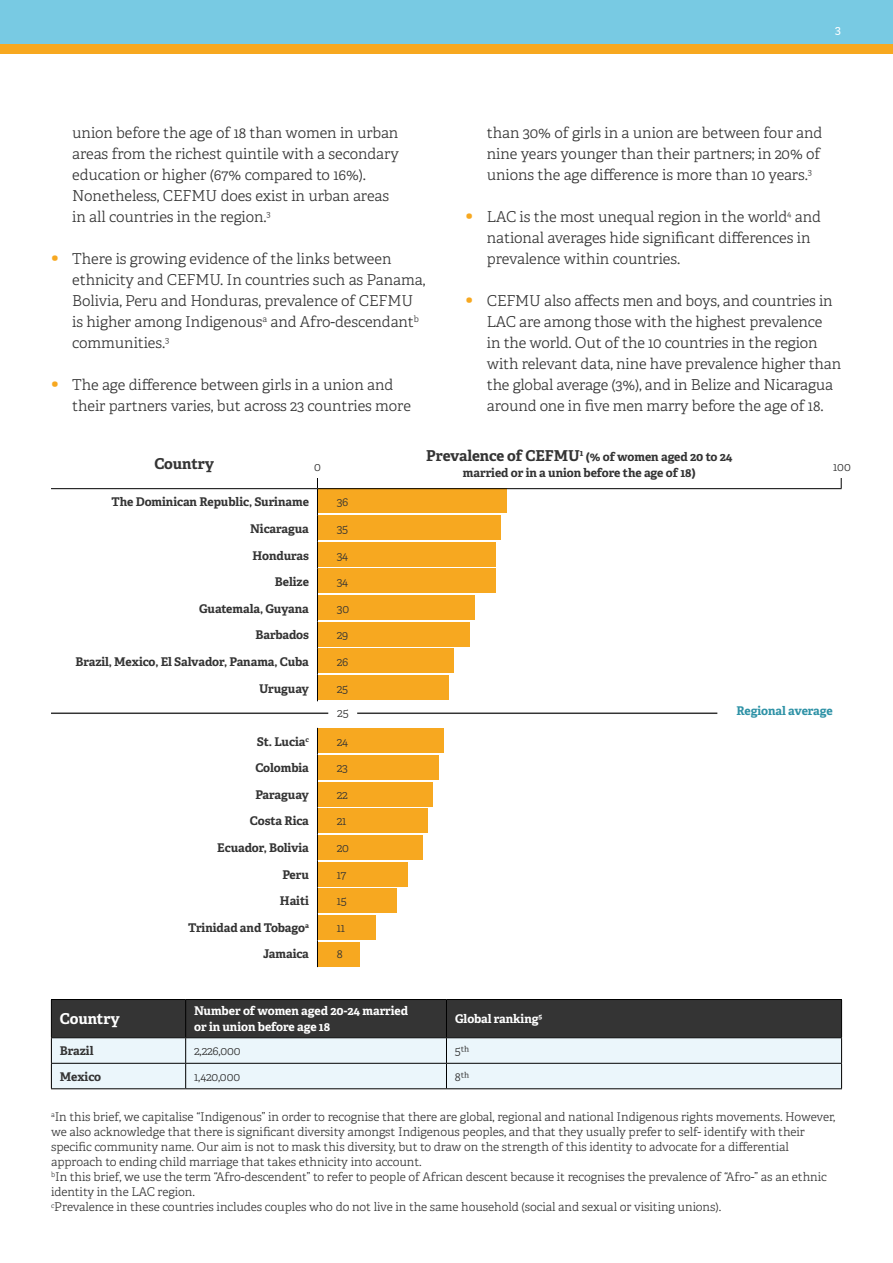
<style>
.page{position:relative;width:893px;height:1263px;background:#fff}
.page>*{position:absolute;margin:0;border:0;box-sizing:border-box;transform-origin:0 0}
.t1{font:300 15px/21px "Adelle";letter-spacing:-.01em;color:#343434}
.t2{font:700 15px "Adelle";letter-spacing:-.005em;color:#343434}
.t3{font:700 15px "Adelle";letter-spacing:-.005em;color:#fff}
.t4{font:300 12px/15px "Adelle";letter-spacing:-.005em;color:#343434}
.t5{font:700 12px/16.5px "Adelle";letter-spacing:-.005em;color:#343434;text-align:center}
.t6{font:700 12px/16.5px "Adelle";letter-spacing:-.005em;color:#fff}
.t7{font:700 12px "Adelle";letter-spacing:-.01em;color:#2e92a6}
.t8{font:12px "Adelle";color:#fff}
.s1{font-size:21px;color:#f7a820}
.s2{font-size:15px}
</style>
<div class="page">
<div style="left:0;top:0;width:893px;height:45px;background:#78cae3"></div>
<div style="left:0;top:45px;width:893px;height:9px;background:#f7a820"></div>
<div style="left:318px;top:489px;width:188px;height:24px;background:#f7a820"></div>
<div style="left:318px;top:515px;width:183px;height:25px;background:#f7a820"></div>
<div style="left:318px;top:542px;width:178px;height:24px;background:#f7a820"></div>
<div style="left:318px;top:569px;width:178px;height:24px;background:#f7a820"></div>
<div style="left:318px;top:595px;width:157px;height:25px;background:#f7a820"></div>
<div style="left:318px;top:622px;width:152px;height:24px;background:#f7a820"></div>
<div style="left:318px;top:649px;width:136px;height:24px;background:#f7a820"></div>
<div style="left:318px;top:675px;width:131px;height:25px;background:#f7a820"></div>
<div style="left:318px;top:729px;width:125px;height:24px;background:#f7a820"></div>
<div style="left:318px;top:755px;width:120px;height:25px;background:#f7a820"></div>
<div style="left:318px;top:782px;width:115px;height:24px;background:#f7a820"></div>
<div style="left:318px;top:808px;width:110px;height:25px;background:#f7a820"></div>
<div style="left:318px;top:835px;width:104px;height:25px;background:#f7a820"></div>
<div style="left:318px;top:862px;width:89px;height:24px;background:#f7a820"></div>
<div style="left:318px;top:888px;width:78px;height:25px;background:#f7a820"></div>
<div style="left:318px;top:915px;width:57px;height:25px;background:#f7a820"></div>
<div style="left:318px;top:942px;width:42px;height:24px;background:#f7a820"></div>
<hr style="left:317px;top:438px;width:1px;height:50px;background:#000">
<svg style="left:317px;top:489px;width:1px;height:212px"></svg>
<svg style="left:317px;top:728px;width:1px;height:239px"></svg>
<hr style="left:51px;top:488px;width:266px;height:1px;background:#000">
<hr style="left:317px;top:488px;width:525px;height:1px;background:#000">
<hr style="left:841px;top:438px;width:1px;height:50px;background:#000">
<svg style="left:51px;top:999px;width:791px;height:89px;background:#959b9e"></svg>
<hr style="left:51px;top:1088px;width:135px;height:1px;background:#000">
<hr style="left:186px;top:1088px;width:260px;height:1px;background:#000">
<hr style="left:446px;top:1088px;width:396px;height:1px;background:#000">
<div style="left:293px;top:434px;width:49px;height:44px;background:#fff"></div>
<div style="left:817px;top:434px;width:50px;height:44px;background:#fff"></div>
<hr style="left:51px;top:712px;width:277px;height:2px;background:#343434">
<hr style="left:357px;top:712px;width:360px;height:2px;background:#343434">
<p class="t1" style="left:72px;top:122px;width:328px">union before the age of 18 than women in urban areas from the richest quintile with a secondary education or higher (67% compared to 16%).<br>Nonetheless, CEFMU does exist in urban areas in all countries in the region.<sup>3</sup></p>
<p class="t1" style="left:72px;top:248px;width:355px;text-indent:-21px"><span class="s1">•</span> There is growing evidence of the links between ethnicity and CEFMU. In countries such as Panama, Bolivia, Peru and Honduras, prevalence of CEFMU is higher among Indigenous<sup>a</sup> and Afro-descendant<sup>b </sup>communities.<sup>3</sup></p>
<p class="t1" style="left:72px;top:374px;width:340px;text-indent:-21px"><span class="s1">•</span> The age difference between girls in a union and their partners varies, but across 23 countries more</p>
<p class="t8" style="left:835px;top:22px;width:7px">3</p>
<p class="t1" style="left:487px;top:122px;width:337px">than 30% of girls in a union are between four and nine years younger than their partners; in 20% of unions the age difference is more than 10 years.<sup>3</sup></p>
<p class="t1" style="left:487px;top:206px;width:336px;text-indent:-21px"><span class="s1">•</span> LAC is the most unequal region in the world<sup>4</sup> and national averages hide significant differences in prevalence within countries.</p>
<p class="t1" style="left:487px;top:290px;width:356px;text-indent:-21px"><span class="s1">•</span> CEFMU also affects men and boys, and countries in LAC are among those with the highest prevalence<br>in the world. Out of the 10 countries in the region with relevant data, nine have prevalence higher than the global average (3%), and in Belize and Nicaragua around one in five men marry before the age of 18.</p>
<p class="t2" style="left:154px;top:454px;width:61px">Country</p>
<p class="t5" style="left:426px;top:448px;width:308px"><span class="s2">Prevalence of CEFMU</span><sup>1</sup> (% of women aged 20 to 24 married or in a union before the age of 18)</p>
<p class="t5" style="left:111px;top:494px;width:199px">The Dominican Republic, Suriname</p>
<p class="t4" style="left:337px;top:495px;width:13px">36</p>
<p class="t5" style="left:250px;top:521px;width:60px">Nicaragua</p>
<p class="t4" style="left:337px;top:521px;width:13px">35</p>
<p class="t5" style="left:252px;top:547px;width:58px">Honduras</p>
<p class="t4" style="left:337px;top:548px;width:13px">34</p>
<p class="t5" style="left:275px;top:574px;width:36px">Belize</p>
<p class="t4" style="left:337px;top:575px;width:13px">34</p>
<p class="t5" style="left:199px;top:600px;width:111px">Guatemala, Guyana</p>
<p class="t4" style="left:337px;top:601px;width:14px">30</p>
<p class="t5" style="left:255px;top:627px;width:55px">Barbados</p>
<p class="t4" style="left:337px;top:628px;width:13px">29</p>
<p class="t5" style="left:75px;top:653px;width:235px">Brazil, Mexico, El Salvador, Panama, Cuba</p>
<p class="t4" style="left:337px;top:654px;width:13px">26</p>
<p class="t5" style="left:259px;top:680px;width:51px">Uruguay</p>
<p class="t4" style="left:337px;top:681px;width:13px">25</p>
<p class="t4" style="left:314px;top:460px;width:8px">0</p>
<p class="t4" style="left:833px;top:460px;width:19px">100</p>
<p class="t4" style="left:337px;top:706px;width:13px">25</p>
<p class="t5" style="left:257px;top:733px;width:54px">St. Lucia<sup>c</sup></p>
<p class="t4" style="left:337px;top:734px;width:13px">24</p>
<p class="t5" style="left:255px;top:760px;width:55px">Colombia</p>
<p class="t4" style="left:337px;top:761px;width:13px">23</p>
<p class="t5" style="left:255px;top:786px;width:55px">Paraguay</p>
<p class="t4" style="left:337px;top:787px;width:13px">22</p>
<p class="t5" style="left:250px;top:813px;width:61px">Costa Rica</p>
<p class="t4" style="left:337px;top:814px;width:11px">21</p>
<p class="t5" style="left:217px;top:839px;width:93px">Ecuador, Bolivia</p>
<p class="t4" style="left:337px;top:840px;width:14px">20</p>
<p class="t5" style="left:282px;top:866px;width:28px">Peru</p>
<p class="t4" style="left:337px;top:867px;width:11px">17</p>
<p class="t5" style="left:280px;top:893px;width:31px">Haiti</p>
<p class="t4" style="left:337px;top:894px;width:12px">15</p>
<p class="t5" style="left:188px;top:919px;width:122px">Trinidad and Tobago<sup>a</sup></p>
<p class="t4" style="left:337px;top:920px;width:10px">11</p>
<p class="t5" style="left:263px;top:946px;width:47px">Jamaica</p>
<p class="t4" style="left:337px;top:947px;width:7px">8</p>
<p class="t3" style="left:60px;top:1009px;width:61px">Country</p>
<p class="t6" style="left:194px;top:1002px;width:215px">Number of women aged 20-24 married or in union before age 18</p>
<p class="t6" style="left:455px;top:1011px;width:89px">Global ranking<sup>5</sup></p>
<p class="t5" style="left:60px;top:1042px;width:35px">Brazil</p>
<p class="t4" style="left:194px;top:1043px;width:48px">2,226,000</p>
<p class="t4" style="left:455px;top:1043px;width:16px">5th</p>
<p class="t5" style="left:60px;top:1068px;width:43px">Mexico</p>
<p class="t4" style="left:194px;top:1069px;width:47px">1,420,000</p>
<p class="t4" style="left:455px;top:1069px;width:16px">8th</p>
<p class="t7" style="left:736px;top:703px;width:98px">Regional average</p>
<p class="t4" style="left:51px;top:1110px;width:786px"><sup>a</sup>In this brief, we capitalise “Indigenous” in order to recognise that there are global, regional and national Indigenous rights movements. However, we also acknowledge that there is significant diversity amongst Indigenous peoples, and that they usually prefer to self- identify with their specific community name. Our aim is not to mask this diversity, but to draw on the strength of this identity to advocate for a differential approach to ending child marriage that takes ethnicity into account.<br><sup>b</sup>In this brief, we use the term “Afro-descendent” to refer to people of African descent because it recognises the prevalence of “Afro-” as an ethnic identity in the LAC region.<br><sup>c</sup>Prevalence in these countries includes couples who do not live in the same household (social and sexual or visiting unions).</p>
</div>
